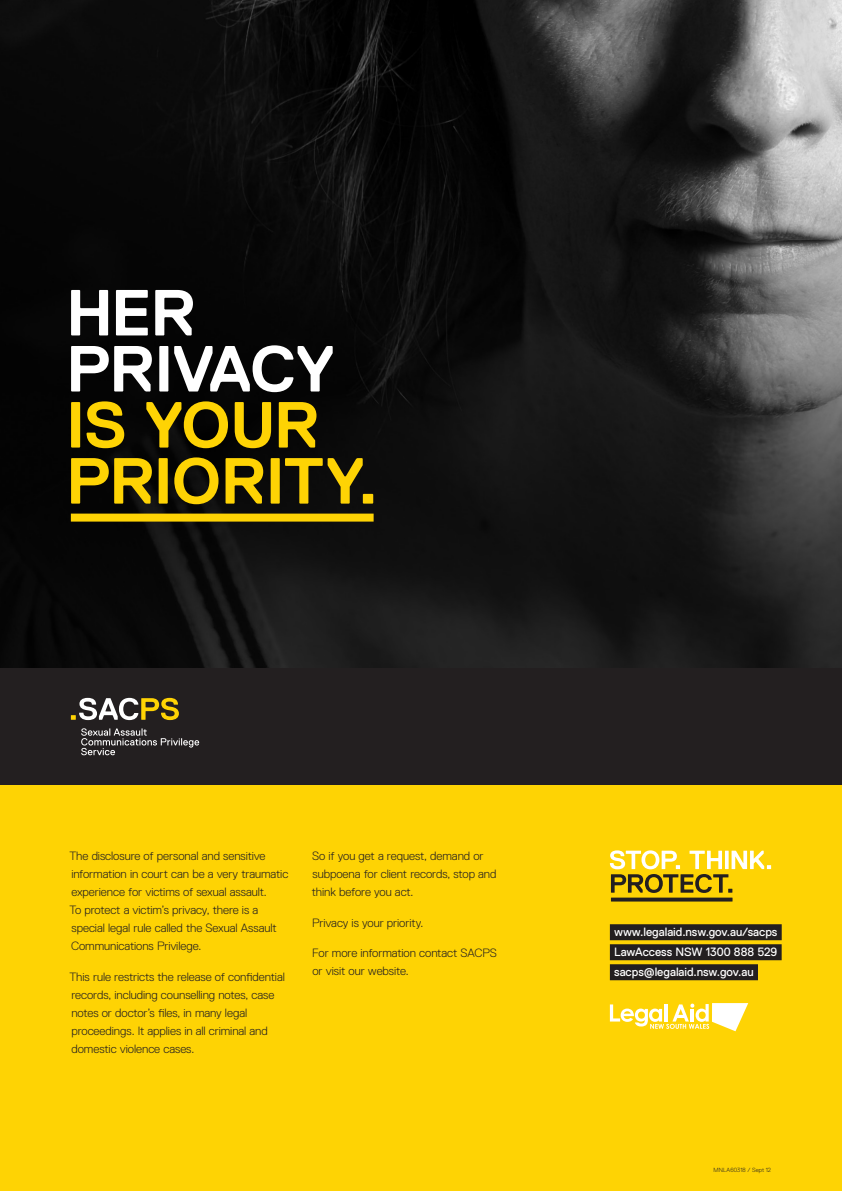
<style>
.page{position:relative;width:842px;height:1191px;background:#fff}
.page>*{position:absolute;margin:0;border:0;box-sizing:border-box;transform-origin:0 0}
.t1{font:700 65px/56px "Replica Std";letter-spacing:-.015em;color:#fed304}
.t2{font:700 65px/56px "Replica Std";letter-spacing:-.02em;color:#fff}
.t3{font:300 12px/18px "Replica Std";letter-spacing:-.005em;color:#231f20}
.t4{font:12px/20px "Replica Std";letter-spacing:-.005em;color:#fff;text-align:justify}
.t5{font:300 6px "Replica Std";letter-spacing:.02em;color:#231f20}
</style>
<div class="page">
<img style="left:0;top:0;width:842px;height:668px">
<div style="left:0;top:726px;width:842px;height:465px;background:#fed304"></div>
<div style="left:71px;top:513px;width:303px;height:8px;background:#fed304"></div>
<svg style="left:610px;top:850px;width:161px;height:51px"></svg>
<svg style="left:610px;top:1003px;width:138px;height:28px"></svg>
<div style="left:610px;top:924px;width:172px;height:16px;background:#231f20"></div>
<div style="left:610px;top:944px;width:172px;height:16px;background:#231f20"></div>
<div style="left:610px;top:964px;width:148px;height:16px;background:#231f20"></div>
<div style="left:0;top:668px;width:842px;height:116px;background:#231f20"></div>
<svg style="left:71px;top:698px;width:108px;height:22px"></svg>
<svg style="left:81px;top:728px;width:118px;height:27px"></svg>
<h1 class="t2" style="left:66px;top:285px;width:270px">HER<br>PRIVACY</h1>
<h1 class="t1" style="left:66px;top:397px;width:314px">IS YOUR<br>PRIORITY.</h1>
<p class="t3" style="left:69px;top:846px;width:220px">The disclosure of personal and sensitive information in court can be a very traumatic experience for victims of sexual assault.<br>To protect a victim’s privacy, there is a special legal rule called the Sexual Assault Communications Privilege.</p>
<p class="t3" style="left:69px;top:967px;width:217px">This rule restricts the release of confidential records, including counselling notes, case notes or doctor’s files, in many legal proceedings. It applies in all criminal and domestic violence cases.</p>
<p class="t3" style="left:312px;top:846px;width:186px">So if you get a request, demand or subpoena for client records, stop and think before you act.</p>
<p class="t3" style="left:312px;top:913px;width:113px">Privacy is your priority.</p>
<p class="t3" style="left:312px;top:944px;width:186px">For more information contact SACPS or visit our website.</p>
<p class="t4" style="left:614px;top:922px;width:165px">www.legalaid.nsw.gov.au/sacps LawAccess NSW 1300 888 529 sacps@legalaid.nsw.gov.au</p>
<p class="t5" style="left:713px;top:1166px;width:59px">MNLA60318 / Sept 12</p>
</div>
